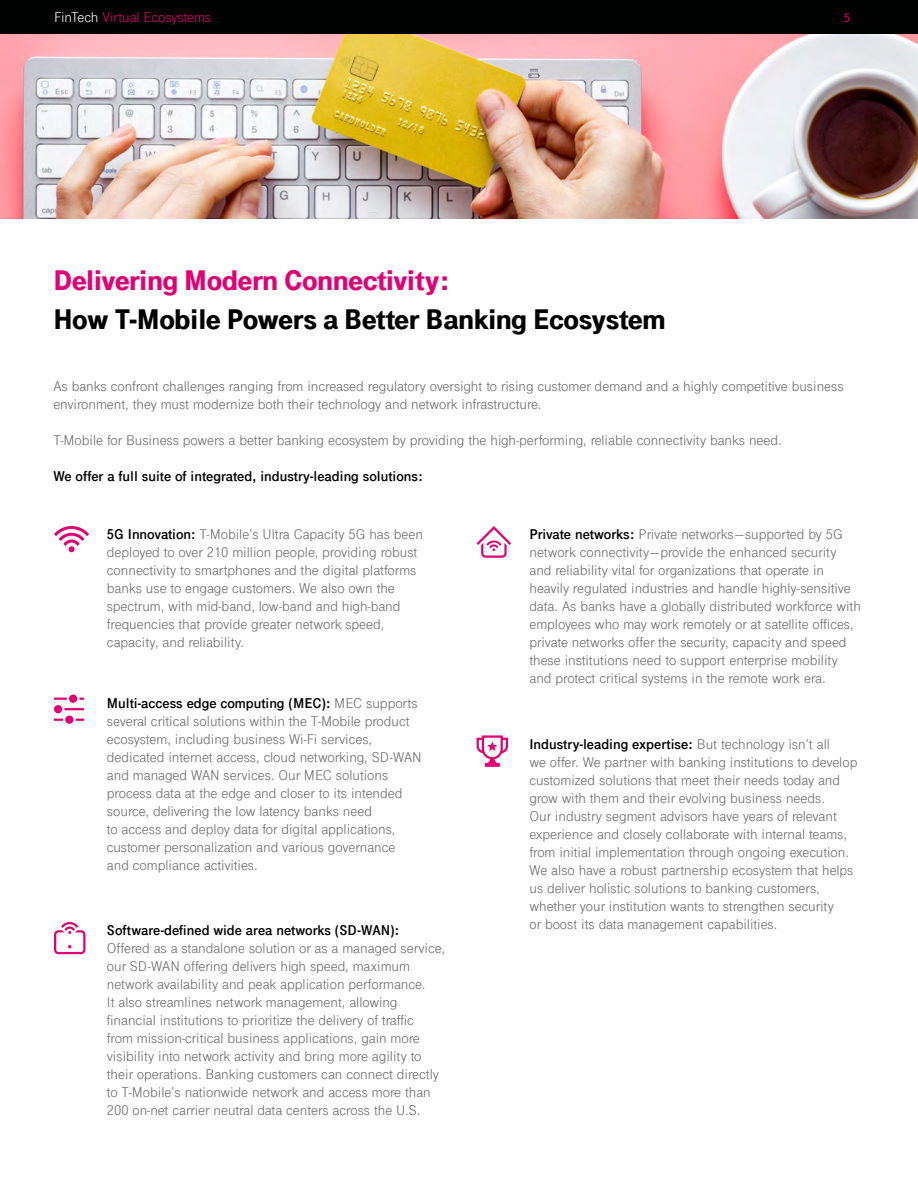
<style>
.page{position:relative;width:918px;height:1188px;background:#fff}
.page>*{position:absolute;margin:0;border:0;box-sizing:border-box;transform-origin:0 0}
.t1{font:900 30px "Tele Grotesk Next";color:#000101}
.t2{font:900 30px "Tele Grotesk Next";color:#e20074}
.t3{font:15px/18px "Tele Grotesk Next";color:#6a6a6a}
.t4{font:700 15px "Tele Grotesk Next";color:#000101}
.t5{font:15px "Tele Grotesk Next";letter-spacing:-.005em;color:#e20074}
.t6{font:12px "Lato";color:#e20074}
.s1{color:#fff}
.s2{font-weight:700;color:#000101}
</style>
<div class="page">
<div style="left:0;top:0;width:918px;height:35px;background:#000101"></div>
<img style="left:0;top:35px;width:918px;height:183px">
<svg style="left:54px;top:526px;width:35px;height:26px"></svg>
<svg style="left:54px;top:695px;width:30px;height:29px"></svg>
<svg style="left:54px;top:922px;width:32px;height:32px"></svg>
<svg style="left:477px;top:526px;width:34px;height:32px"></svg>
<svg style="left:477px;top:735px;width:31px;height:32px"></svg>
<p class="t5" style="left:54px;top:9px;width:159px"><span class="s1">FinTech</span> Virtual Ecosystems</p>
<p class="t6" style="left:843px;top:9px;width:8px">5</p>
<h1 class="t2" style="left:53px;top:264px;width:398px">Delivering Modern Connectivity:</h1>
<h1 class="t1" style="left:53px;top:303px;width:613px">How T-Mobile Powers a Better Banking Ecosystem</h1>
<p class="t3" style="left:53px;top:377px;width:792px">As banks confront challenges ranging from increased regulatory oversight to rising customer demand and a highly competitive business environment, they must modernize both their technology and network infrastructure.</p>
<p class="t3" style="left:53px;top:431px;width:730px">T-Mobile for Business powers a better banking ecosystem by providing the high-performing, reliable connectivity banks need.</p>
<p class="t4" style="left:53px;top:467px;width:371px">We offer a full suite of integrated, industry-leading solutions:</p>
<p class="t3" style="left:107px;top:526px;width:318px"><span class="s2">5G Innovation:</span> T-Mobile’s Ultra Capacity 5G has been deployed to over 210 million people, providing robust connectivity to smartphones and the digital platforms banks use to engage customers. We also own the spectrum, with mid-band, low-band and high-band frequencies that provide greater network speed, capacity, and reliability.</p>
<p class="t3" style="left:107px;top:694px;width:316px"><span class="s2">Multi-access edge computing (MEC):</span> MEC supports several critical solutions within the T-Mobile product ecosystem, including business Wi-Fi services, dedicated internet access, cloud networking, SD-WAN and managed WAN services. Our MEC solutions process data at the edge and closer to its intended source, delivering the low latency banks need<br>to access and deploy data for digital applications, customer personalization and various governance<br>and compliance activities.</p>
<p class="t4" style="left:107px;top:922px;width:294px">Software-defined wide area networks (SD-WAN):</p>
<p class="t3" style="left:107px;top:940px;width:340px">Offered as a standalone solution or as a managed service, our SD-WAN offering delivers high speed, maximum network availability and peak application performance.<br>It also streamlines network management, allowing financial institutions to prioritize the delivery of traffic<br>from mission-critical business applications, gain more visibility into network activity and bring more agility to their operations. Banking customers can connect directly to T-Mobile’s nationwide network and access more than 200 on-net carrier neutral data centers across the U.S.</p>
<p class="t3" style="left:530px;top:526px;width:333px"><span class="s2">Private networks:</span> Private networks—supported by 5G network connectivity—provide the enhanced security and reliability vital for organizations that operate in heavily regulated industries and handle highly-sensitive data. As banks have a globally distributed workforce with employees who may work remotely or at satellite offices, private networks offer the security, capacity and speed these institutions need to support enterprise mobility and protect critical systems in the remote work era.</p>
<p class="t3" style="left:530px;top:735px;width:329px"><span class="s2">Industry-leading expertise:</span> But technology isn’t all<br>we offer. We partner with banking institutions to develop customized solutions that meet their needs today and grow with them and their evolving business needs.<br>Our industry segment advisors have years of relevant experience and closely collaborate with internal teams, from initial implementation through ongoing execution.<br>We also have a robust partnership ecosystem that helps us deliver holistic solutions to banking customers, whether your institution wants to strengthen security<br>or boost its data management capabilities.</p>
</div>
